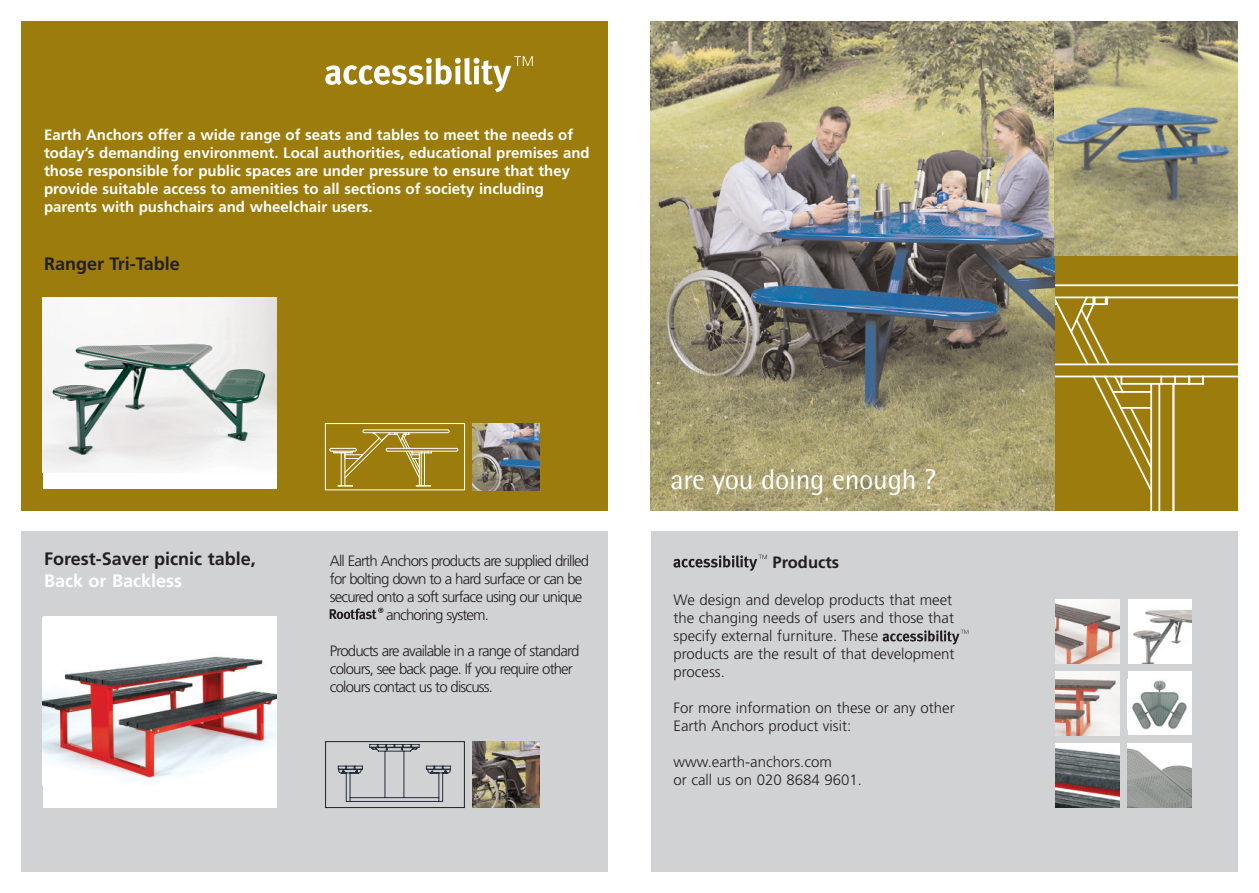
<style>
.page{position:relative;width:1259px;height:893px;background:#fff}
.page>*{position:absolute;margin:0;border:0;box-sizing:border-box;transform-origin:0 0}
.t1{font:28.5px "Rotis Semi Sans";letter-spacing:-.01em;color:#fff}
.t2{font:700 18px "Frutiger";color:#231f20}
.t3{font:700 18px "Frutiger";color:#fff}
.t4{font:700 16.5px "Frutiger";color:#231f20}
.t5{font:700 15px/18px "Frutiger";color:#fff}
.t6{font:300 15px/18px "Frutiger";color:#231f20}
.t7{font:300 15px/18px "Frutiger";letter-spacing:-.055em;color:#231f20}
</style>
<div class="page">
<div style="left:21px;top:21px;width:587px;height:489px;background:#9c7c0c"></div>
<div style="left:21px;top:531px;width:587px;height:341px;background:#d1d2d4"></div>
<div style="left:1054px;top:255px;width:183px;height:255px;background:#9c7c0c"></div>
<hr style="left:1158px;top:384px;width:2px;height:126px;background:#fff">
<hr style="left:1150px;top:384px;width:2px;height:126px;background:#fff">
<hr style="left:1172px;top:384px;width:2px;height:126px;background:#fff">
<svg style="left:1054px;top:295px;width:57px;height:72px"></svg>
<svg style="left:1160px;top:377px;width:16px;height:8px"></svg>
<svg style="left:1188px;top:377px;width:2px;height:6px"></svg>
<hr style="left:1175px;top:383px;width:28px;height:2px;background:#fff">
<svg style="left:1202px;top:377px;width:2px;height:7px"></svg>
<hr style="left:1121px;top:383px;width:40px;height:2px;background:#fff">
<hr style="left:1054px;top:376px;width:183px;height:1px;background:#fff">
<hr style="left:1054px;top:363px;width:183px;height:2px;background:#fff">
<hr style="left:1054px;top:284px;width:183px;height:2px;background:#fff">
<hr style="left:1054px;top:297px;width:183px;height:1px;background:#fff">
<hr style="left:1083px;top:303px;width:24px;height:2px;background:#fff">
<svg style="left:1091px;top:375px;width:62px;height:118px"></svg>
<svg style="left:325px;top:56px;width:208px;height:36px"></svg>
<div style="left:651px;top:531px;width:586px;height:341px;background:#d1d2d4"></div>
<img style="left:651px;top:21px;width:403px;height:489px">
<img style="left:1054px;top:21px;width:183px;height:234px">
<img style="left:1055px;top:599px;width:64px;height:64px">
<img style="left:1128px;top:599px;width:63px;height:64px">
<img style="left:1055px;top:672px;width:64px;height:63px">
<div style="left:1128px;top:672px;width:63px;height:63px;background:#fff"></div>
<img style="left:1132px;top:680px;width:55px;height:50px">
<img style="left:1055px;top:744px;width:64px;height:64px">
<img style="left:1128px;top:744px;width:63px;height:64px">
<div style="left:43px;top:617px;width:233px;height:191px;background:#fff"></div>
<img style="left:43px;top:656px;width:233px;height:125px">
<div style="left:43px;top:298px;width:233px;height:191px;background:#fff"></div>
<img style="left:43px;top:298px;width:233px;height:174px">
<hr style="left:345px;top:453px;width:1px;height:32px;background:#fff">
<hr style="left:341px;top:453px;width:1px;height:32px;background:#fff">
<svg style="left:338px;top:485px;width:15px;height:2px"></svg>
<hr style="left:421px;top:453px;width:1px;height:32px;background:#fff">
<hr style="left:419px;top:453px;width:1px;height:32px;background:#fff">
<hr style="left:424px;top:453px;width:1px;height:32px;background:#fff">
<svg style="left:416px;top:485px;width:15px;height:2px"></svg>
<hr style="left:387px;top:451px;width:69px;height:1px;background:#fff">
<hr style="left:387px;top:448px;width:69px;height:1px;background:#fff">
<hr style="left:364px;top:430px;width:84px;height:1px;background:#fff">
<hr style="left:364px;top:432px;width:84px;height:1px;background:#fff">
<svg style="left:330px;top:430px;width:102px;height:48px"></svg>
<div style="left:325px;top:423px;width:140px;height:67px;border:1px solid #fff"></div>
<svg style="left:337px;top:744px;width:114px;height:57px"></svg>
<div style="left:325px;top:741px;width:140px;height:67px;border:1px solid #231f20"></div>
<img style="left:472px;top:423px;width:67px;height:67px">
<img style="left:472px;top:741px;width:67px;height:67px">
<svg style="left:330px;top:608px;width:53px;height:12px"></svg>
<svg style="left:673px;top:555px;width:94px;height:16px"></svg>
<svg style="left:882px;top:630px;width:86px;height:15px"></svg>
<p class="t5" style="left:44px;top:127px;width:547px">Earth Anchors offer a wide range of seats and tables to meet the needs of today’s demanding environment. Local authorities, educational premises and those responsible for public spaces are under pressure to ensure that they provide suitable access to amenities to all sections of society including parents with pushchairs and wheelchair users.</p>
<p class="t2" style="left:44px;top:257px;width:137px">Ranger Tri-Table</p>
<p class="t2" style="left:44px;top:551px;width:213px">Forest-Saver picnic table,</p>
<p class="t3" style="left:44px;top:573px;width:140px">Back or Backless</p>
<p class="t7" style="left:330px;top:552px;width:261px">All Earth Anchors products are supplied drilled</p>
<p class="t7" style="left:330px;top:570px;width:254px">for bolting down to a hard surface or can be</p>
<p class="t7" style="left:330px;top:588px;width:254px">secured onto a soft surface using our unique</p>
<p class="t7" style="left:386px;top:606px;width:104px">anchoring system.</p>
<p class="t7" style="left:330px;top:642px;width:251px">Products are available in a range of standard colours, see back page. If you require other colours contact us to discuss.</p>
<h1 class="t1" style="left:670px;top:469px;width:267px">are you doing enough ?</h1>
<p class="t4" style="left:772px;top:555px;width:68px">Products</p>
<p class="t6" style="left:673px;top:592px;width:282px">We design and develop products that meet the changing needs of users and those that specify external furniture. These<br>products are the result of that development process.</p>
<p class="t6" style="left:673px;top:700px;width:283px">For more information on these or any other<br>Earth Anchors product visit:</p>
<p class="t6" style="left:673px;top:754px;width:190px">www.earth-anchors.com<br>or call us on 020 8684 9601.</p>
</div>
